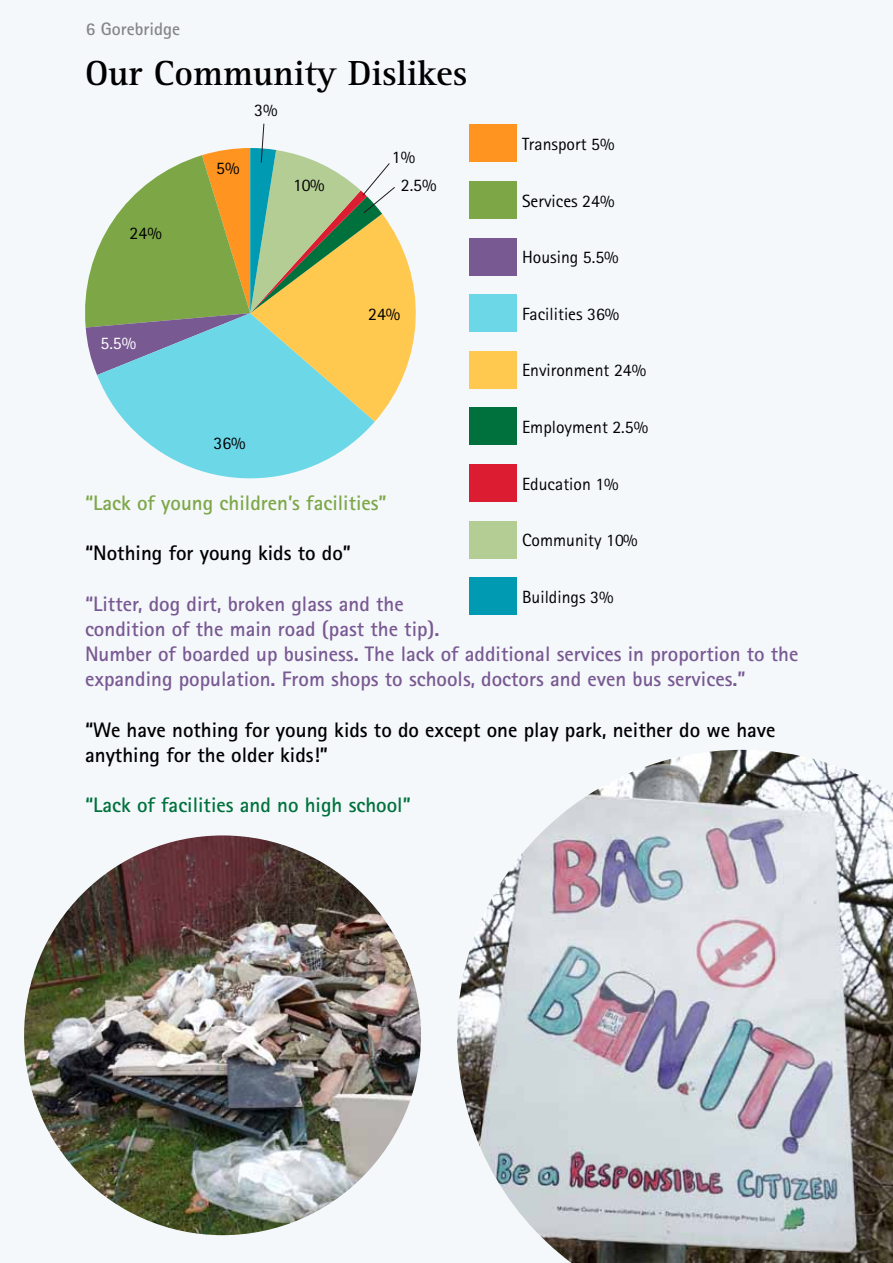
<style>
.page{position:relative;width:893px;height:1263px;background:#f4f8fb}
.page>*{position:absolute;margin:0;border:0;box-sizing:border-box;transform-origin:0 0}
.t1{font:700 36px "Rotis Serif";color:#000}
.t2{font:700 21px/25.2px "Rotis Sans Serif";color:#795992}
.t3{font:700 21px/25.2px "Rotis Sans Serif";color:#000}
.t4{font:700 21px "Rotis Sans Serif";color:#7da747}
.t5{font:700 21px "Rotis Sans Serif";color:#00713d}
.t6{font:700 18px "Rotis Sans Serif";color:#878787}
.t7{font:17.7px/27.3px "Rotis Sans Serif";color:#000}
.t8{font:17.7px "Rotis Sans Serif";color:#fff}
</style>
<div class="page">
<div style="left:469px;top:124px;width:47px;height:38px;background:#ff9520"></div>
<div style="left:469px;top:181px;width:47px;height:38px;background:#7da747"></div>
<div style="left:469px;top:238px;width:47px;height:37px;background:#795992"></div>
<div style="left:469px;top:294px;width:47px;height:38px;background:#6cd7e7"></div>
<svg style="left:125px;top:421px;width:250px;height:58px;fill:#6cd7e7"></svg>
<div style="left:469px;top:351px;width:47px;height:38px;background:#ffc84f"></div>
<div style="left:469px;top:408px;width:47px;height:37px;background:#00713d"></div>
<div style="left:469px;top:464px;width:47px;height:38px;background:#dc1c30"></div>
<div style="left:469px;top:521px;width:47px;height:37px;background:#b4cd95"></div>
<div style="left:469px;top:577px;width:47px;height:38px;background:#009bb2"></div>
<svg style="left:85px;top:123px;width:331px;height:298px"></svg>
<img style="left:24px;top:835px;width:397px;height:400px">
<img style="left:457px;top:750px;width:436px;height:513px">
<p class="t6" style="left:86px;top:18px;width:96px">6 Gorebridge</p>
<h1 class="t1" style="left:85px;top:51px;width:384px">Our Community Dislikes</h1>
<p class="t7" style="left:130px;top:219px;width:34px">24%</p>
<p class="t8" style="left:101px;top:332px;width:37px">5.5%</p>
<p class="t7" style="left:254px;top:96px;width:25px">3%</p>
<p class="t7" style="left:216px;top:154px;width:25px">5%</p>
<p class="t7" style="left:293px;top:171px;width:33px">10%</p>
<p class="t7" style="left:401px;top:144px;width:37px;text-indent:-9px">1%<br>2.5%</p>
<p class="t7" style="left:368px;top:300px;width:34px">24%</p>
<p class="t7" style="left:214px;top:430px;width:34px">36%</p>
<p class="t7" style="left:522px;top:130px;width:94px">Transport 5%</p>
<p class="t7" style="left:522px;top:187px;width:94px">Services 24%</p>
<p class="t7" style="left:522px;top:243px;width:98px">Housing 5.5%</p>
<p class="t7" style="left:522px;top:300px;width:99px">Facilities 36%</p>
<p class="t7" style="left:522px;top:357px;width:126px">Environment 24%</p>
<p class="t7" style="left:522px;top:413px;width:128px">Employment 2.5%</p>
<p class="t7" style="left:522px;top:470px;width:98px">Education 1%</p>
<p class="t4" style="left:85px;top:489px;width:303px">“Lack of young children’s facilities”</p>
<p class="t3" style="left:85px;top:540px;width:267px">“Nothing for young kids to do”</p>
<p class="t2" style="left:85px;top:591px;width:715px">“Litter, dog dirt, broken glass and the<br>condition of the main road (past the tip).<br>Number of boarded up business. The lack of additional services in proportion to the expanding population. From shops to schools, doctors and even bus services.”</p>
<p class="t3" style="left:85px;top:717px;width:692px">“We have nothing for young kids to do except one play park, neither do we have anything for the older kids!”</p>
<p class="t5" style="left:85px;top:792px;width:327px">“Lack of facilities and no high school”</p>
<p class="t7" style="left:522px;top:527px;width:117px">Community 10%</p>
<p class="t7" style="left:522px;top:583px;width:93px">Buildings 3%</p>
</div>
